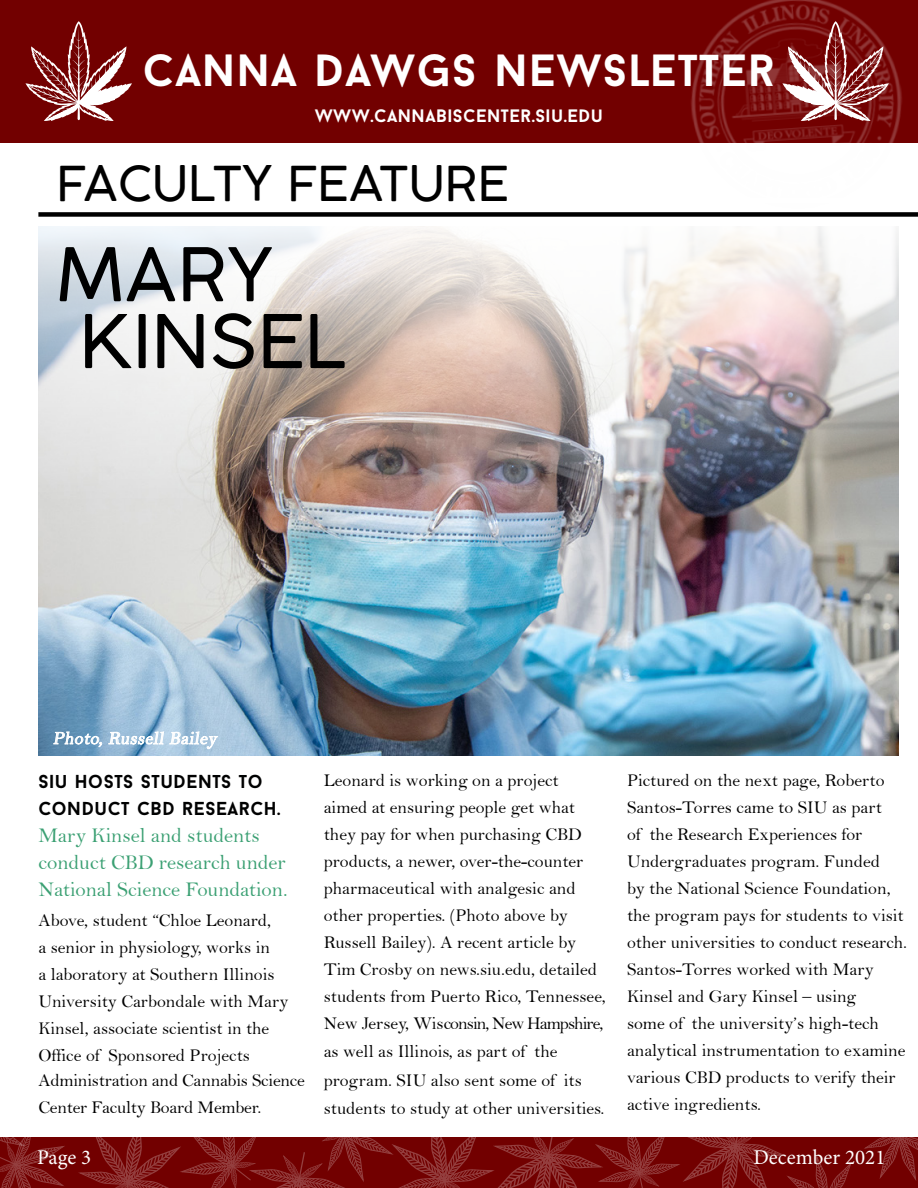
<style>
.page{position:relative;width:918px;height:1188px;background:#fff}
.page>*{position:absolute;margin:0;border:0;box-sizing:border-box;transform-origin:0 0}
.t1{font:300 72.9px/66.9px "Cocogoose";color:#000}
.t2{font:300 48px "Cocogoose";color:#000}
.t3{font:700 45px "Baron Neue";letter-spacing:.025em;color:#fff}
.t4{font:21px/27px "Bell";color:#3ba073}
.t5{font:21px "Minion Pro";color:#fff}
.t6{font:700 18.75px/27px "Baron Neue";letter-spacing:.025em;color:#000101}
.t7{font:18px/27px "Bell";color:#000}
.t8{font:700 18px "Baron Neue";letter-spacing:.025em;color:#fff}
.t9{font:italic 18px "Bell";color:#fff}
</style>
<div class="page">
<div style="left:0;top:1138px;width:918px;height:50px;background:#720000"></div>
<svg style="left:864px;top:1137px;width:54px;height:44px"></svg>
<svg style="left:78px;top:1137px;width:774px;height:51px"></svg>
<div style="left:0;top:0;width:918px;height:142px;background:#720000"></div>
<img style="left:615px;top:0;width:303px;height:143px">
<svg style="left:62px;top:21px;width:70px;height:100px"></svg>
<svg style="left:782px;top:21px;width:107px;height:100px"></svg>
<img style="left:38px;top:226px;width:861px;height:530px">
<div style="left:38px;top:212px;width:880px;height:5px;background:#000"></div>
<svg style="left:53px;top:723px;width:165px;height:27px;background:#9fbed7"></svg>
<svg style="left:0;top:1137px;width:65px;height:51px"></svg>
<img style="left:0;top:46px;width:62px;height:209px">
<h3 class="t3" style="left:143px;top:41px;width:634px">CANNA DAWGS NEWSLETTER</h3>
<p class="t8" style="left:315px;top:104px;width:290px">WWW.CANNABISCENTER.SIU.EDU</p>
<h2 class="t2" style="left:56px;top:149px;width:454px">FACULTY FEATURE</h2>
<h1 class="t1" style="left:79px;top:240px;width:269px;text-indent:-23px">MARY<br>KINSEL</h1>
<p class="t9" style="left:53px;top:728px;width:165px">Photo, Russell Bailey</p>
<p class="t6" style="left:38px;top:767px;width:244px">SIU HOSTS STUDENTS TO<br>CONDUCT CBD RESEARCH.</p>
<p class="t4" style="left:38px;top:821px;width:251px">Mary Kinsel and students conduct CBD research under<br>National Science Foundation.</p>
<p class="t7" style="left:38px;top:906px;width:268px">Above, student “Chloe Leonard,<br>a senior in physiology, works in<br>a laboratory at Southern Illinois<br>University Carbondale with Mary<br>Kinsel, associate scientist in the<br>Office of Sponsored Projects<br>Administration and Cannabis Science<br>Center Faculty Board Member.</p>
<p class="t7" style="left:324px;top:766px;width:283px">Leonard is working on a project aimed at ensuring people get what they pay for when purchasing CBD products, a newer, over-the-counter pharmaceutical with analgesic and other properties. (Photo above by Russell Bailey). A recent article by Tim Crosby on news.siu.edu, detailed students from Puerto Rico, Tennessee, New Jersey, Wisconsin, New Hampshire, as well as Illinois, as part of the program. SIU also sent some of its students to study at other universities.</p>
<p class="t7" style="left:627px;top:766px;width:282px">Pictured on the next page, Roberto Santos-Torres came to SIU as part<br>of the Research Experiences for Undergraduates program. Funded<br>by the National Science Foundation, the program pays for students to visit other universities to conduct research.<br>Santos-Torres worked with Mary Kinsel and Gary Kinsel – using<br>some of the university’s high-tech analytical instrumentation to examine various CBD products to verify their active ingredients.</p>
<p class="t5" style="left:37px;top:1143px;width:55px">Page 3</p>
<p class="t5" style="left:753px;top:1143px;width:134px">December 2021</p>
</div>
